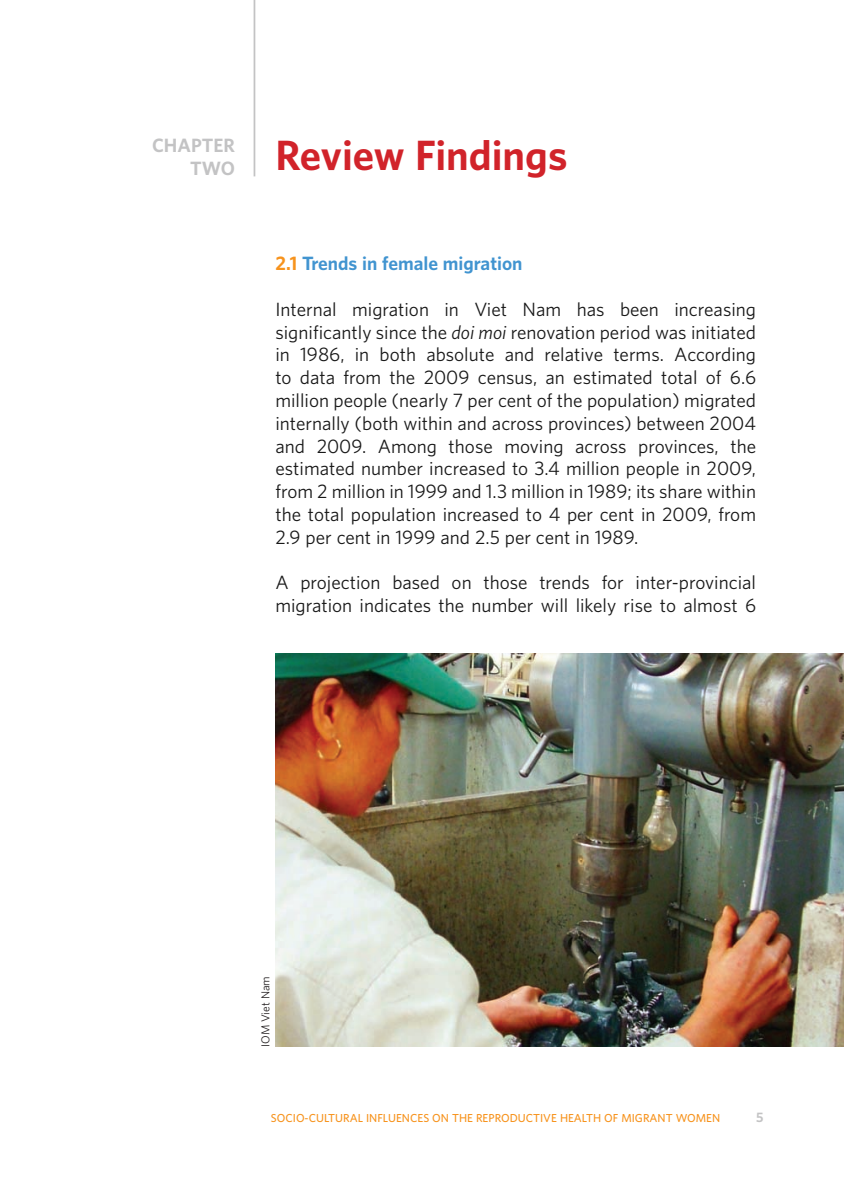
<style>
.page{position:relative;width:844px;height:1191px;background:#fff}
.page>*{position:absolute;margin:0;border:0;box-sizing:border-box;transform-origin:0 0}
.t1{font:700 38.5px "UNFPA";color:#d1232a}
.t2{font:17.5px/22.8px "UNFPA Text";color:#191919;text-align:justify}
.t3{font:700 17.5px "UNFPA";color:#4194d0}
.t4{font:700 17.5px/22.8px "UNFPA";color:#c3c3c4;text-align:right}
.t5{font:700 12.25px "UNFPA";color:#c3c3c4}
.t6{font:600 10.5px "UNFPA";color:#f7931d}
.t7{font:10.5px "UNFPA Text";color:#231f20}
.s1{color:#f7931d}
.s2{font-style:italic}
</style>
<div class="page">
<img style="left:275px;top:654px;width:568px;height:392px">
<hr style="left:253px;top:0;width:2px;height:176px;background:#c3c3c4">
<p class="t4" style="left:152px;top:133px;width:84px">CHAPTER<br>TWO</p>
<h1 class="t1" style="left:275px;top:129px;width:293px">Review Findings</h1>
<p class="t3" style="left:275px;top:252px;width:248px"><span class="s1">2.1</span> Trends in female migration</p>
<p class="t2" style="left:275px;top:297px;width:482px">Internal migration in Viet Nam has been increasing significantly since the <span class="s2">doi moi</span> renovation period was initiated in 1986, in both absolute and relative terms. According to data from the 2009 census, an estimated total of 6.6 million people (nearly 7 per cent of the population) migrated internally (both within and across provinces) between 2004 and 2009. Among those moving across provinces, the estimated number increased to 3.4 million people in 2009, from 2 million in 1999 and 1.3 million in 1989; its share within the total population increased to 4 per cent in 2009, from 2.9 per cent in 1999 and 2.5 per cent in 1989.</p>
<p class="t2" style="left:275px;top:570px;width:482px">A projection based on those trends for inter-provincial migration indicates the number will likely rise to almost 6</p>
<p class="t7" style="left:258px;top:1047px;width:72px;rotate:-90deg">IOM Viet Nam</p>
<p class="t6" style="left:271px;top:1111px;width:450px">SOCIO-CULTURAL INFLUENCES ON THE REPRODUCTIVE HEALTH OF MIGRANT WOMEN</p>
<p class="t5" style="left:756px;top:1109px;width:9px">5</p>
</div>
